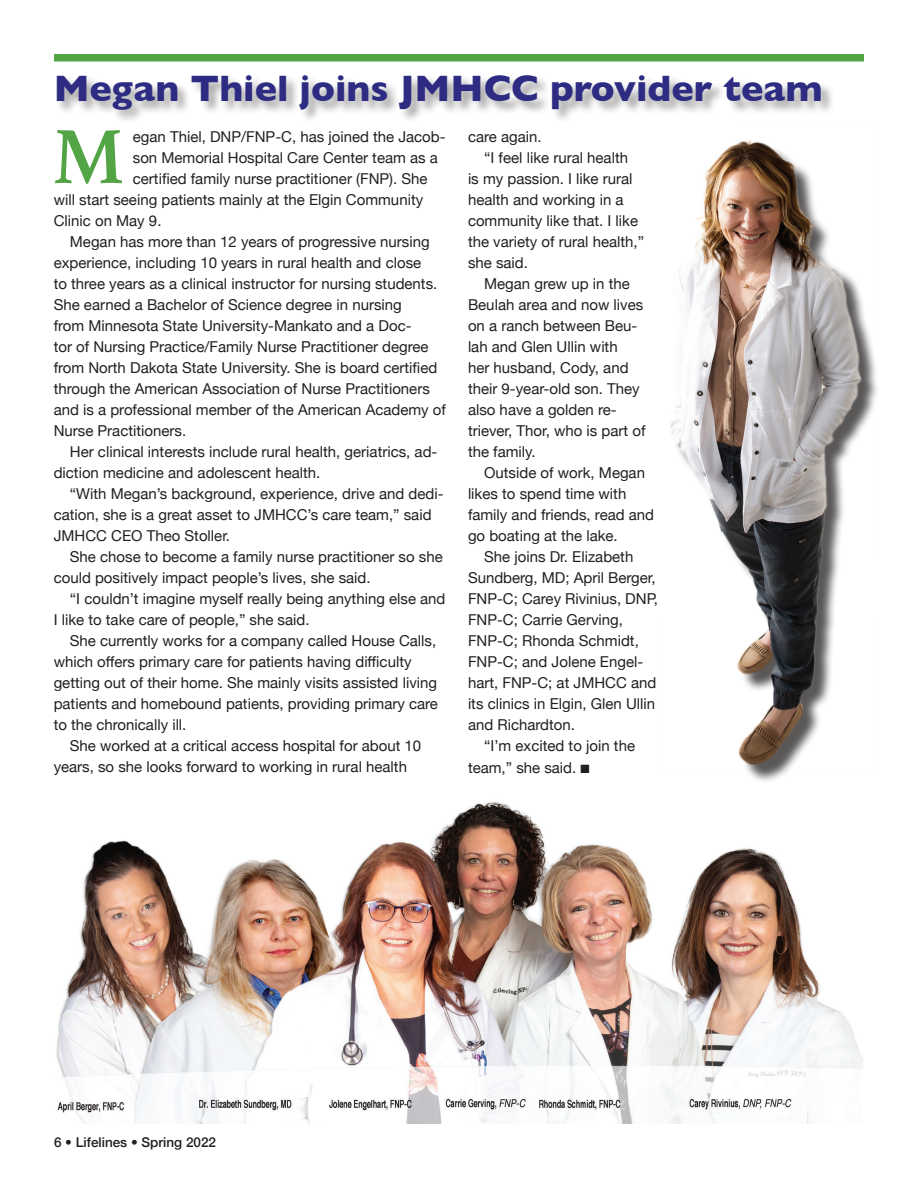
<style>
.page{position:relative;width:918px;height:1188px;background:#fff}
.page>*{position:absolute;margin:0;border:0;box-sizing:border-box;transform-origin:0 0}
.Paragraph_Style_2{font:700 80.55px "Athelas";color:#53a445}
.t1{font:700 37.5px "Gill Sans";color:#2d2c82}
.t2{font:15px/21px "Helvetica Neue";color:#231f20}
.t3{font:500 13.5px "Helvetica Neue";color:#231f20}
</style>
<div class="page">
<div style="left:54px;top:54px;width:810px;height:8px;background:#53a445;border:2px solid #53a445"></div>
<div style="left:56px;top:75px;width:779px;height:49px;background:#231f20;opacity:.4"></div>
<img style="left:56px;top:802px;width:808px;height:321px">
<img style="left:670px;top:140px;width:203px;height:636px">
<p class="t1" style="left:54px;top:58px;width:770px">Megan Thiel joins JMHCC provider team</p>
<p class="Paragraph_Style_2" style="left:52px;top:91px;width:75px">M</p>
<p class="t2" style="left:468px;top:127px;width:75px">care again.</p>
<p class="t2" style="left:133px;top:127px;width:314px">egan Thiel, DNP/FNP-C, has joined the Jacob-</p>
<p class="t2" style="left:133px;top:148px;width:307px">son Memorial Hospital Care Center team as a</p>
<p class="t2" style="left:133px;top:169px;width:296px">certified family nurse practitioner (FNP). She</p>
<p class="t2" style="left:54px;top:190px;width:371px">will start seeing patients mainly at the Elgin Community</p>
<p class="t2" style="left:54px;top:211px;width:109px">Clinic on May 9.</p>
<p class="t2" style="left:54px;top:232px;width:394px;text-indent:16px">Megan has more than 12 years of progressive nursing experience, including 10 years in rural health and close<br>to three years as a clinical instructor for nursing students.<br>She earned a Bachelor of Science degree in nursing<br>from Minnesota State University-Mankato and a Doc-<br>tor of Nursing Practice/Family Nurse Practitioner degree from North Dakota State University. She is board certified through the American Association of Nurse Practitioners and is a professional member of the American Academy of Nurse Practitioners.</p>
<p class="t2" style="left:54px;top:442px;width:385px;text-indent:16px">Her clinical interests include rural health, geriatrics, ad&shy;diction medicine and adolescent health.</p>
<p class="t2" style="left:54px;top:484px;width:391px;text-indent:16px">“With Megan’s background, experience, drive and dedi&shy;cation, she is a great asset to JMHCC’s care team,” said<br>JMHCC CEO Theo Stoller.</p>
<p class="t2" style="left:54px;top:547px;width:391px;text-indent:16px">She chose to become a family nurse practitioner so she could positively impact people’s lives, she said.</p>
<p class="t2" style="left:54px;top:589px;width:393px;text-indent:16px">“I couldn’t imagine myself really being anything else and<br>I like to take care of people,” she said.</p>
<p class="t2" style="left:54px;top:631px;width:386px;text-indent:16px">She currently works for a company called House Calls, which offers primary care for patients having difficulty getting out of their home. She mainly visits assisted living patients and homebound patients, providing primary care to the chronically ill.</p>
<p class="t2" style="left:54px;top:736px;width:369px;text-indent:16px">She worked at a critical access hospital for about 10 years, so she looks forward to working in rural health</p>
<p class="t2" style="left:468px;top:148px;width:178px;text-indent:16px">“I feel like rural health<br>is my passion. I like rural health and working in a community like that. I like the variety of rural health,” she said.</p>
<p class="t2" style="left:468px;top:274px;width:179px;text-indent:16px">Megan grew up in the<br>Beulah area and now lives on a ranch between Beu&shy;lah and Glen Ullin with<br>her husband, Cody, and their 9-year-old son. They also have a golden re&shy;triever, Thor, who is part of the family.</p>
<p class="t2" style="left:468px;top:463px;width:188px;text-indent:16px">Outside of work, Megan likes to spend time with family and friends, read and go boating at the lake.</p>
<p class="t2" style="left:468px;top:547px;width:191px;text-indent:16px">She joins Dr. Elizabeth<br>Sundberg, MD; April Berger,<br>FNP-C; Carey Rivinius, DNP,<br>FNP-C; Carrie Gerving,<br>FNP-C; Rhonda Schmidt,<br>FNP-C; and Jolene Engel&shy;hart, FNP-C; at JMHCC and its clinics in Elgin, Glen Ullin and Richardton.</p>
<p class="t2" style="left:468px;top:736px;width:169px;line-height:21.8px;text-indent:16px">“I’m excited to join the team,” she said. ■</p>
<p class="t3" style="left:54px;top:1132px;width:164px">6 • Lifelines • Spring 2022</p>
</div>
